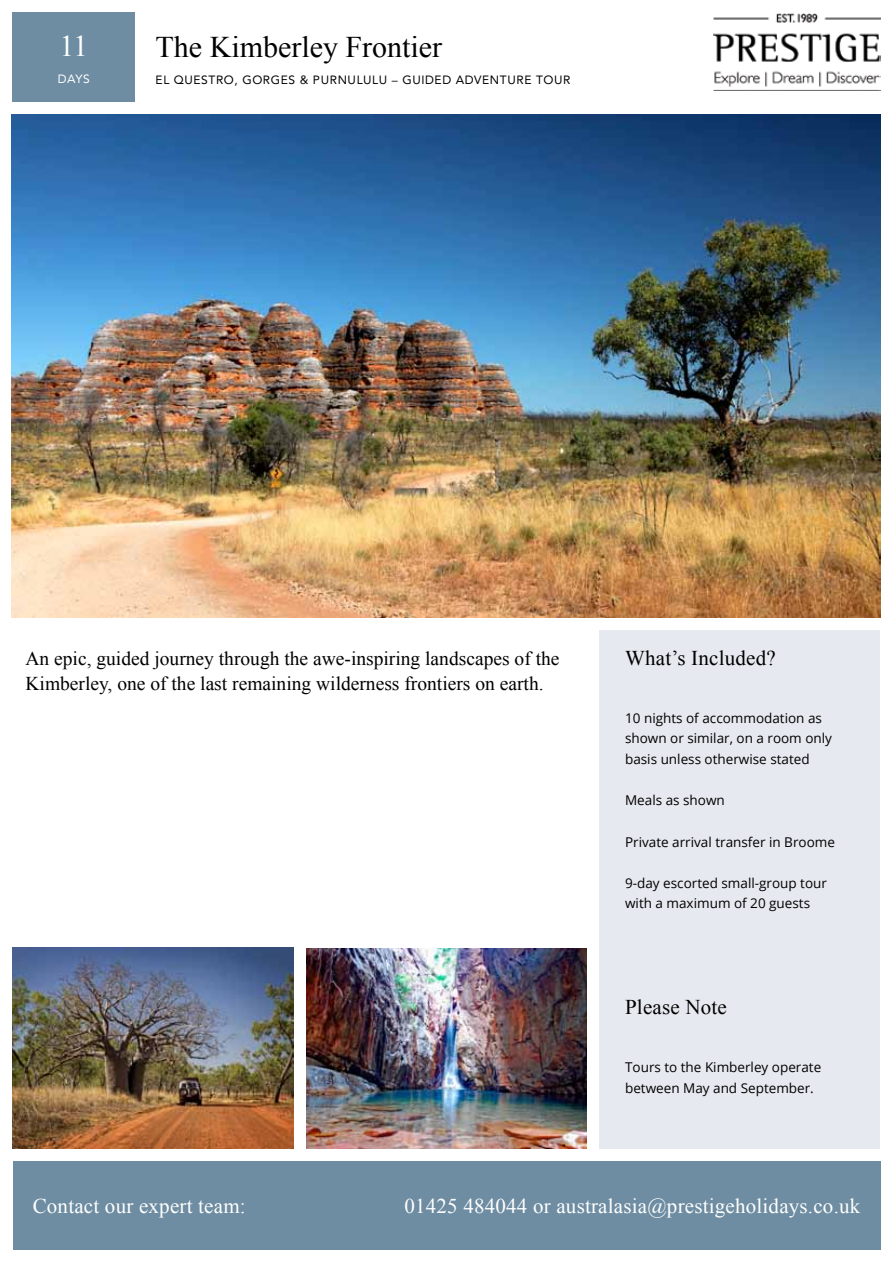
<style>
.page{position:relative;width:893px;height:1263px;background:#fff}
.page>*{position:absolute;margin:0;border:0;box-sizing:border-box;transform-origin:0 0}
.Heading_1{font:30px "Times New Roman";color:#000}
.Heading_1-2{font:30px "Times New Roman";color:#fff}
.Contact{font:21px "Times New Roman";letter-spacing:.01em;color:#fff}
.What_s_Included_Head{font:21px "Times New Roman";letter-spacing:.01em;color:#000}
.Body_text_large{font:19.5px/24.8px "Times New Roman";color:#000}
.What_s_Included_Text{font:13.5px/20.2px "Open Sans";color:#000}
.Note_text{font:13.5px/20.2px "Open Sans";color:#000}
.Heading_2{font:12px "Avenir";letter-spacing:.05em;color:#000}
.Heading_2-2{font:12px "Avenir";color:#fff}
</style>
<div class="page">
<div style="left:13px;top:1161px;width:867px;height:89px;background:#6e8da2"></div>
<img style="left:714px;top:13px;width:166px;height:78px">
<div style="left:13px;top:13px;width:122px;height:89px;background:#6e8da2"></div>
<div style="left:600px;top:630px;width:280px;height:518px;background:#e7e9f0"></div>
<img style="left:306px;top:948px;width:281px;height:200px">
<img style="left:11px;top:114px;width:869px;height:503px">
<img style="left:13px;top:948px;width:280px;height:200px">
<p class="Heading_1-2" style="left:59px;top:26px;width:30px">11</p>
<p class="Heading_2-2" style="left:58px;top:69px;width:34px">DAYS</p>
<p class="Heading_1" style="left:156px;top:27px;width:288px">The Kimberley Frontier</p>
<p class="Heading_2" style="left:156px;top:70px;width:416px">EL QUESTRO, GORGES &amp; PURNULULU – GUIDED ADVENTURE TOUR</p>
<p class="Body_text_large" style="left:26px;top:646px;width:535px">An epic, guided journey through the awe-inspiring landscapes of the<br>Kimberley, one of the last remaining wilderness frontiers on earth.</p>
<p class="What_s_Included_Head" style="left:625px;top:643px;width:152px">What’s Included?</p>
<p class="What_s_Included_Text" style="left:625px;top:708px;width:208px">10 nights of accommodation as shown or similar, on a room only basis unless otherwise stated</p>
<p class="What_s_Included_Text" style="left:625px;top:790px;width:101px">Meals as shown</p>
<p class="What_s_Included_Text" style="left:625px;top:831px;width:211px">Private arrival transfer in Broome</p>
<p class="What_s_Included_Text" style="left:625px;top:873px;width:203px">9-day escorted small-group tour with a maximum of 20 guests</p>
<p class="What_s_Included_Head" style="left:625px;top:993px;width:103px">Please Note</p>
<p class="Note_text" style="left:625px;top:1057px;width:198px">Tours to the Kimberley operate between May and September.</p>
<p class="Contact" style="left:33px;top:1192px;width:215px">Contact our expert team:</p>
<p class="Contact" style="left:404px;top:1192px;width:457px">01425 484044 or australasia@prestigeholidays.co.uk</p>
</div>
